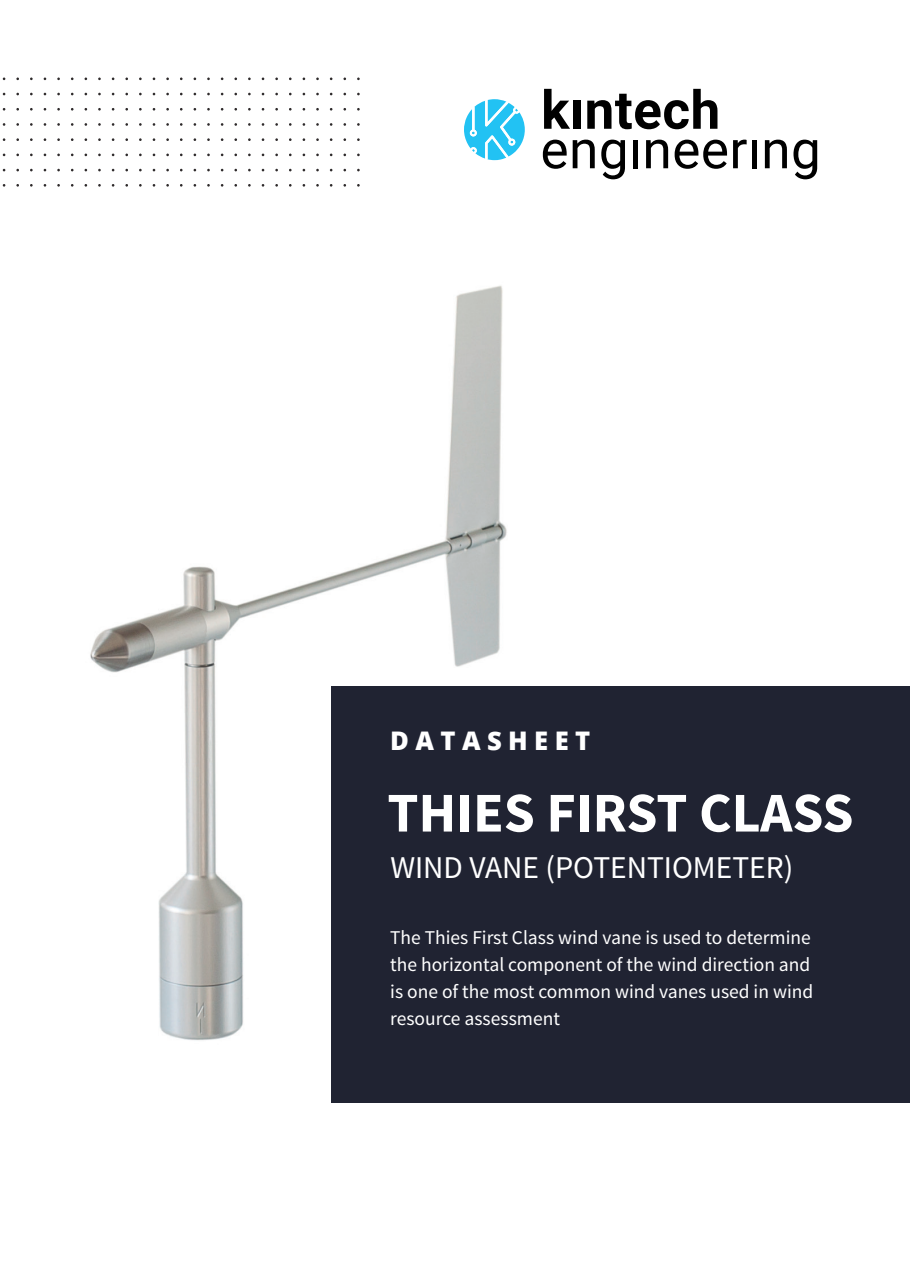
<style>
.page{position:relative;width:910px;height:1280px;background:#fff}
.page>*{position:absolute;margin:0;border:0;box-sizing:border-box;transform-origin:0 0}
.t1{font:700 56.1px "Source Sans Pro";color:#fff}
.t2{font:31.65px "Source Sans Pro";color:#fff}
.t3{font:800 25.65px "Open Sans";letter-spacing:.25em;color:#fff}
.t4{font:19.5px/27px "Source Sans Pro";color:#fff}
</style>
<div class="page">
<img style="left:90px;top:285px;width:417px;height:782px">
<div style="left:332px;top:686px;width:578px;height:416px;background:#202332"></div>
<svg style="left:464px;top:99px;width:61px;height:61px"></svg>
<svg style="left:544px;top:89px;width:26px;height:40px"></svg>
<div style="left:573px;top:101px;width:8px;height:28px;background:#000"></div>
<svg style="left:587px;top:89px;width:130px;height:40px"></svg>
<svg style="left:543px;top:140px;width:24px;height:29px"></svg>
<svg style="left:573px;top:140px;width:22px;height:28px"></svg>
<svg style="left:601px;top:140px;width:24px;height:39px"></svg>
<div style="left:633px;top:140px;width:5px;height:28px;background:#000"></div>
<svg style="left:646px;top:140px;width:22px;height:28px"></svg>
<svg style="left:675px;top:140px;width:52px;height:29px"></svg>
<svg style="left:733px;top:140px;width:14px;height:28px"></svg>
<div style="left:752px;top:140px;width:5px;height:28px;background:#000"></div>
<svg style="left:765px;top:140px;width:22px;height:28px"></svg>
<svg style="left:793px;top:140px;width:24px;height:39px"></svg>
<svg style="left:2px;top:184px;width:358px;height:3px"></svg>
<svg style="left:2px;top:169px;width:358px;height:2px"></svg>
<svg style="left:2px;top:154px;width:358px;height:2px"></svg>
<svg style="left:2px;top:138px;width:358px;height:3px"></svg>
<svg style="left:2px;top:123px;width:358px;height:3px"></svg>
<svg style="left:2px;top:108px;width:358px;height:3px"></svg>
<svg style="left:2px;top:93px;width:358px;height:2px"></svg>
<svg style="left:2px;top:78px;width:358px;height:2px"></svg>
<h3 class="t3" style="left:390px;top:721px;width:202px">DATASHEET</h3>
<h1 class="t1" style="left:387px;top:777px;width:468px">THIES FIRST CLASS</h1>
<h2 class="t2" style="left:390px;top:848px;width:405px">WIND VANE (POTENTIOMETER)</h2>
<p class="t4" style="left:390px;top:924px;width:425px">The Thies First Class wind vane is used to determine the horizontal component of the wind direction and is one of the most common wind vanes used in wind resource assessment</p>
</div>
